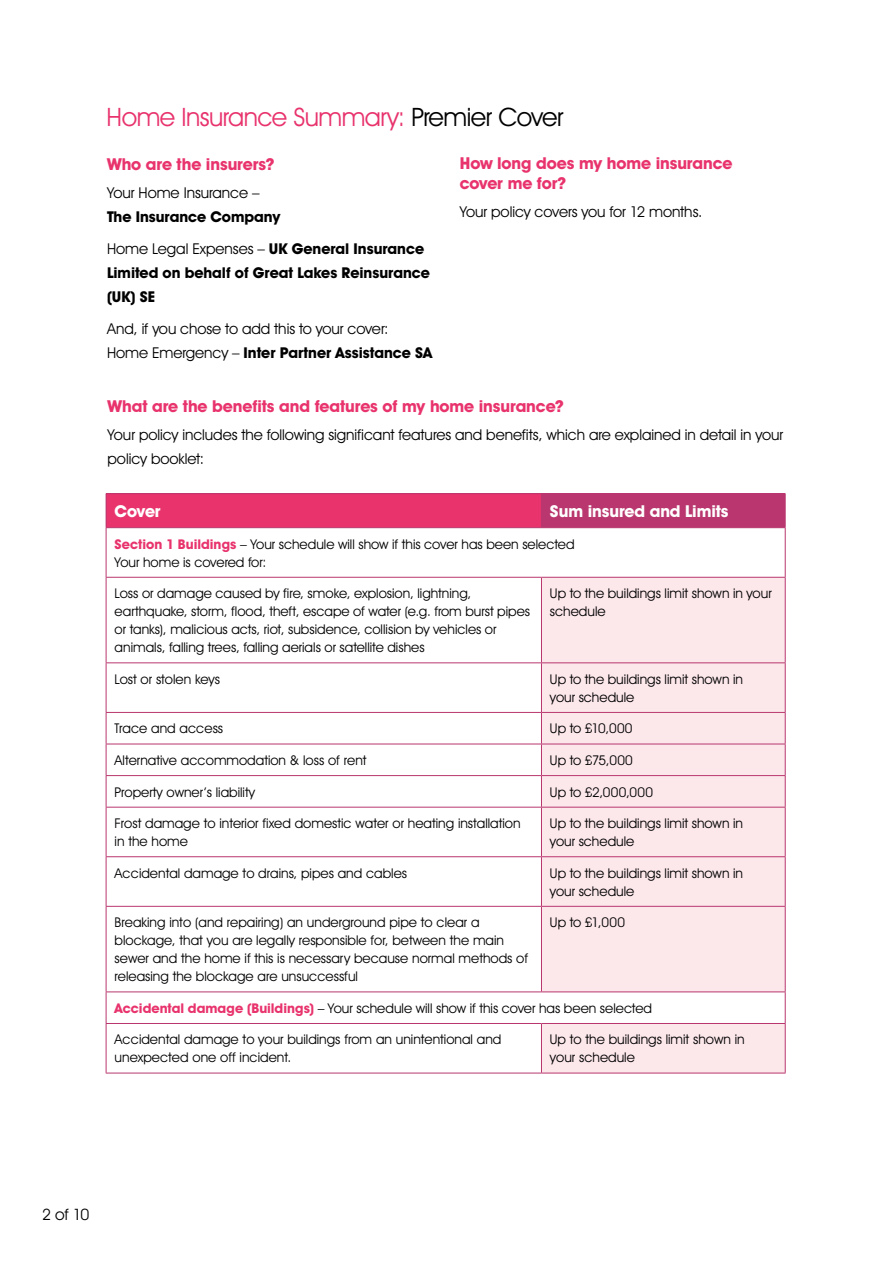
<style>
.page{position:relative;width:893px;height:1263px;background:#fff}
.page>*{position:absolute;margin:0;border:0;box-sizing:border-box;transform-origin:0 0}
.t1{font:25.5px "Avant Garde IT Cby BT";letter-spacing:-.02em;color:#e8336d}
.t2{font:700 16.5px/19.5px "Avant Garde IT Cby BT";letter-spacing:-.005em;color:#e8336d}
.t3{font:700 16.5px "Avant Garde IT Cby BT";letter-spacing:-.005em;color:#fff}
.t4{font:15.75px "Avant Garde IT Cby BT";color:#000}
.t5{font:15px/23.7px "Avant Garde IT Cby BT";letter-spacing:-.005em;color:#000}
.t6{font:700 15px/32.2px "Avant Garde IT Cby BT";letter-spacing:-.005em;color:#000}
.t7{font:13.5px/18px "Avant Garde IT Cby BT";color:#000}
.t8{font:13.5px "Avant Garde IT Cby BT";letter-spacing:.02em;color:#000}
.s1{color:#000}
.s2{font-weight:400}
.s3{font-weight:700}
.s4{font-weight:700;color:#e8336d}
</style>
<div class="page">
<div style="left:106px;top:494px;width:435px;height:34px;background:#e8336d"></div>
<div style="left:541px;top:494px;width:244px;height:34px;background:#b9376e"></div>
<svg style="left:107px;top:528px;width:678px;height:545px"></svg>
<svg style="left:541px;top:578px;width:244px;height:495px;background:#fbe7eb"></svg>
<hr style="left:106px;top:494px;width:1px;height:33px;background:#b9376e">
<hr style="left:106px;top:528px;width:1px;height:49px;background:#b9376e">
<hr style="left:106px;top:578px;width:1px;height:84px;background:#b9376e">
<hr style="left:106px;top:663px;width:1px;height:49px;background:#b9376e">
<hr style="left:106px;top:713px;width:1px;height:31px;background:#b9376e">
<hr style="left:106px;top:744px;width:1px;height:31px;background:#b9376e">
<hr style="left:106px;top:776px;width:1px;height:31px;background:#b9376e">
<hr style="left:106px;top:807px;width:1px;height:49px;background:#b9376e">
<hr style="left:106px;top:857px;width:1px;height:49px;background:#b9376e">
<hr style="left:106px;top:907px;width:1px;height:84px;background:#b9376e">
<hr style="left:106px;top:992px;width:1px;height:31px;background:#b9376e">
<hr style="left:106px;top:1024px;width:1px;height:49px;background:#b9376e">
<hr style="left:106px;top:493px;width:435px;height:1px;background:#b9376e">
<hr style="left:106px;top:527px;width:435px;height:1px;background:#b9376e">
<hr style="left:106px;top:577px;width:435px;height:1px;background:#b9376e">
<hr style="left:541px;top:493px;width:245px;height:1px;background:#b9376e">
<hr style="left:541px;top:527px;width:245px;height:1px;background:#b9376e">
<hr style="left:541px;top:577px;width:245px;height:1px;background:#b9376e">
<hr style="left:785px;top:494px;width:1px;height:33px;background:#b9376e">
<hr style="left:785px;top:528px;width:1px;height:49px;background:#b9376e">
<hr style="left:541px;top:578px;width:1px;height:84px;background:#b9376e">
<hr style="left:785px;top:578px;width:1px;height:84px;background:#b9376e">
<hr style="left:541px;top:663px;width:1px;height:49px;background:#b9376e">
<hr style="left:785px;top:663px;width:1px;height:49px;background:#b9376e">
<hr style="left:541px;top:713px;width:1px;height:31px;background:#b9376e">
<hr style="left:785px;top:713px;width:1px;height:31px;background:#b9376e">
<hr style="left:541px;top:744px;width:1px;height:31px;background:#b9376e">
<hr style="left:785px;top:744px;width:1px;height:31px;background:#b9376e">
<hr style="left:541px;top:776px;width:1px;height:31px;background:#b9376e">
<hr style="left:785px;top:776px;width:1px;height:31px;background:#b9376e">
<hr style="left:541px;top:807px;width:1px;height:49px;background:#b9376e">
<hr style="left:785px;top:807px;width:1px;height:49px;background:#b9376e">
<hr style="left:541px;top:857px;width:1px;height:49px;background:#b9376e">
<hr style="left:785px;top:857px;width:1px;height:49px;background:#b9376e">
<hr style="left:541px;top:907px;width:1px;height:84px;background:#b9376e">
<hr style="left:785px;top:907px;width:1px;height:84px;background:#b9376e">
<hr style="left:785px;top:992px;width:1px;height:31px;background:#b9376e">
<hr style="left:541px;top:1024px;width:1px;height:49px;background:#b9376e">
<hr style="left:785px;top:1024px;width:1px;height:49px;background:#b9376e">
<hr style="left:106px;top:662px;width:435px;height:1px;background:#b9376e">
<hr style="left:106px;top:712px;width:435px;height:1px;background:#b9376e">
<hr style="left:106px;top:744px;width:435px;height:1px;background:#b9376e">
<hr style="left:106px;top:775px;width:435px;height:1px;background:#b9376e">
<hr style="left:106px;top:807px;width:435px;height:1px;background:#b9376e">
<hr style="left:106px;top:856px;width:435px;height:1px;background:#b9376e">
<hr style="left:106px;top:906px;width:435px;height:1px;background:#b9376e">
<hr style="left:106px;top:991px;width:435px;height:1px;background:#b9376e">
<hr style="left:106px;top:1023px;width:435px;height:1px;background:#b9376e">
<hr style="left:106px;top:1073px;width:435px;height:1px;background:#b9376e">
<hr style="left:541px;top:662px;width:245px;height:1px;background:#b9376e">
<hr style="left:541px;top:712px;width:245px;height:1px;background:#b9376e">
<hr style="left:541px;top:744px;width:245px;height:1px;background:#b9376e">
<hr style="left:541px;top:775px;width:245px;height:1px;background:#b9376e">
<hr style="left:541px;top:807px;width:245px;height:1px;background:#b9376e">
<hr style="left:541px;top:856px;width:245px;height:1px;background:#b9376e">
<hr style="left:541px;top:906px;width:245px;height:1px;background:#b9376e">
<hr style="left:541px;top:991px;width:245px;height:1px;background:#b9376e">
<hr style="left:541px;top:1023px;width:245px;height:1px;background:#b9376e">
<hr style="left:541px;top:1073px;width:245px;height:1px;background:#b9376e">
<h1 class="t1" style="left:107px;top:101px;width:458px">Home Insurance Summary: <span class="s1">Premier Cover</span></h1>
<p class="t2" style="left:107px;top:155px;width:169px">Who are the insurers?</p>
<p class="t5" style="left:107px;top:181px;width:154px">Your Home Insurance –</p>
<p class="t6" style="left:107px;top:201px;width:319px">The Insurance Company<br><span class="s2">Home Legal Expenses –</span> UK General Insurance</p>
<p class="t6" style="left:107px;top:261px;width:324px;line-height:23.7px">Limited on behalf of Great Lakes Reinsurance (UK) SE</p>
<p class="t5" style="left:107px;top:317px;width:327px">And, if you chose to add this to your cover:<br>Home Emergency – <span class="s3">Inter Partner Assistance SA</span></p>
<p class="t2" style="left:460px;top:154px;width:274px">How long does my home insurance cover me for?</p>
<p class="t5" style="left:460px;top:199px;width:244px">Your policy covers you for 12 months.</p>
<p class="t2" style="left:108px;top:397px;width:458px">What are the benefits and features of my home insurance?</p>
<p class="t5" style="left:108px;top:423px;width:677px">Your policy includes the following significant features and benefits, which are explained in detail in your policy booklet:</p>
<p class="t3" style="left:115px;top:501px;width:48px">Cover</p>
<p class="t3" style="left:550px;top:501px;width:180px">Sum insured and Limits</p>
<p class="t7" style="left:115px;top:535px;width:461px"><span class="s4">Section 1 Buildings</span> – Your schedule will show if this cover has been selected<br>Your home is covered for:</p>
<p class="t7" style="left:115px;top:584px;width:417px">Loss or damage caused by fire, smoke, explosion, lightning, earthquake, storm, flood, theft, escape of water (e.g. from burst pipes or tanks), malicious acts, riot, subsidence, collision by vehicles or animals, falling trees, falling aerials or satellite dishes</p>
<p class="t7" style="left:550px;top:584px;width:223px">Up to the buildings limit shown in your schedule</p>
<p class="t7" style="left:115px;top:670px;width:107px">Lost or stolen keys</p>
<p class="t7" style="left:550px;top:670px;width:195px">Up to the buildings limit shown in your schedule</p>
<p class="t7" style="left:115px;top:719px;width:110px">Trace and access</p>
<p class="t7" style="left:550px;top:719px;width:84px">Up to £10,000</p>
<p class="t7" style="left:115px;top:751px;width:253px">Alternative accommodation &amp; loss of rent</p>
<p class="t7" style="left:550px;top:751px;width:84px">Up to £75,000</p>
<p class="t7" style="left:115px;top:783px;width:142px">Property owner’s liability</p>
<p class="t8" style="left:550px;top:783px;width:105px">Up to £2,000,000</p>
<p class="t7" style="left:115px;top:814px;width:408px">Frost damage to interior fixed domestic water or heating installation in the home</p>
<p class="t7" style="left:550px;top:814px;width:195px">Up to the buildings limit shown in your schedule</p>
<p class="t7" style="left:115px;top:864px;width:294px">Accidental damage to drains, pipes and cables</p>
<p class="t7" style="left:550px;top:864px;width:195px">Up to the buildings limit shown in your schedule</p>
<p class="t7" style="left:115px;top:913px;width:415px">Breaking into (and repairing) an underground pipe to clear a blockage, that you are legally responsible for, between the main sewer and the home if this is necessary because normal methods of releasing the blockage are unsuccessful</p>
<p class="t7" style="left:550px;top:913px;width:76px">Up to £1,000</p>
<p class="t7" style="left:115px;top:999px;width:539px"><span class="s4">Accidental damage (Buildings)</span> – Your schedule will show if this cover has been selected</p>
<p class="t7" style="left:115px;top:1030px;width:388px">Accidental damage to your buildings from an unintentional and unexpected one off incident.</p>
<p class="t7" style="left:550px;top:1030px;width:196px">Up to the buildings limit shown in your schedule</p>
<p class="t4" style="left:42px;top:1205px;width:49px">2 of 10</p>
</div>
